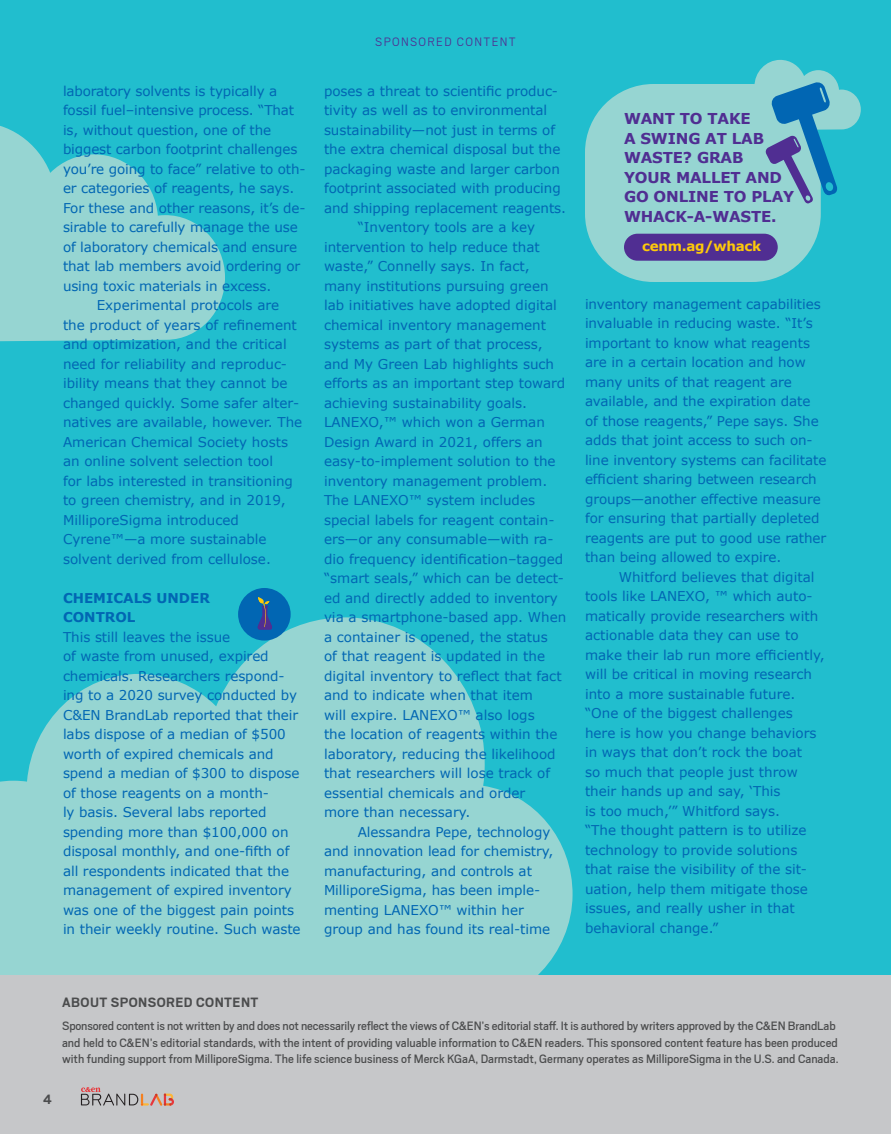
<style>
.page{position:relative;width:891px;height:1134px;background:#21bece}
.page>*{position:absolute;margin:0;border:0;box-sizing:border-box;transform-origin:0 0}
.t1{font:700 15px "Verdana";letter-spacing:-.01em;color:#502e92}
.AboutHead{font:700 15px "Scout";letter-spacing:.03em;color:#4b4c4d}
.t2{font:13.5px/19.5px "Verdana";color:#0166b3}
.Abouttext{font:13.5px/16.5px "Scout";color:#4b4c4d}
.t3{font:700 13.5px "Verdana";color:#0166b3}
.t4{font:300 13.5px "Scout";letter-spacing:.1em;color:#502e92}
.t5{font:700 13.5px "Verdana";letter-spacing:-.02em;color:#feca0a}
</style>
<div class="page">
<svg style="left:0;top:617px;width:573px;height:358px;fill:#96d5d2"></svg>
<svg style="left:0;top:126px;width:225px;height:216px;fill:#96d5d2"></svg>
<div style="left:585px;top:84px;width:236px;height:198px;background:#96d5d2;border-radius:68px"></div>
<div style="left:238px;top:588px;width:53px;height:53px;background:#0166b3;border-radius:50%"></div>
<svg style="left:257px;top:597px;width:15px;height:33px"></svg>
<svg style="left:754px;top:60px;width:107px;height:144px"></svg>
<div style="left:624px;top:234px;width:154px;height:27px;background:#502e92;border-radius:14px"></div>
<div style="left:0;top:975px;width:891px;height:159px;background:#c6c7c9"></div>
<svg style="left:81px;top:1087px;width:93px;height:19px"></svg>
<p class="t2" style="left:63px;top:81px;width:244px">laboratory solvents is typically a fossil fuel–intensive process. “That is, without question, one of the biggest carbon footprint challenges you’re going to face” relative to oth&shy;er categories of reagents, he says.<br>For these and other reasons, it’s de&shy;sirable to carefully manage the use of laboratory chemicals and ensure that lab members avoid ordering or using toxic materials in excess.</p>
<p class="t2" style="left:63px;top:296px;width:241px;text-indent:34px">Experimental protocols are the product of years of refinement and optimization, and the critical need for reliability and reproduc&shy;ibility means that they cannot be changed quickly. Some safer alter&shy;natives are available, however. The American Chemical Society hosts an online solvent selection tool<br>for labs interested in transitioning to green chemistry, and in 2019, MilliporeSigma introduced Cyrene™—a more sustainable solvent derived from cellulose.</p>
<p class="t3" style="left:63px;top:589px;width:148px">CHEMICALS UNDER</p>
<p class="t3" style="left:63px;top:609px;width:74px">CONTROL</p>
<p class="t2" style="left:63px;top:627px;width:239px">This still leaves the issue<br>of waste from unused, expired chemicals. Researchers respond&shy;ing to a 2020 survey conducted by<br>C&amp;EN BrandLab reported that their labs dispose of a median of $500 worth of expired chemicals and spend a median of $300 to dispose of those reagents on a month-<br>ly basis. Several labs reported spending more than $100,000 on disposal monthly, and one-fifth of all respondents indicated that the management of expired inventory was one of the biggest pain points in their weekly routine. Such waste</p>
<p class="t4" style="left:375px;top:33px;width:142px">SPONSORED CONTENT</p>
<p class="t2" style="left:324px;top:81px;width:244px">poses a threat to scientific produc&shy;tivity as well as to environmental sustainability—not just in terms of the extra chemical disposal but the packaging waste and larger carbon footprint associated with producing and shipping replacement reagents.</p>
<p class="t2" style="left:324px;top:218px;width:244px;text-indent:34px">“Inventory tools are a key intervention to help reduce that waste,” Connelly says. In fact, many institutions pursuing green lab initiatives have adopted digital chemical inventory management systems as part of that process, and My Green Lab highlights such efforts as an important step toward achieving sustainability goals.<br>LANEXO,™ which won a German<br>Design Award in 2021, offers an easy-to-implement solution to the inventory management problem.<br>The LANEXO™ system includes special labels for reagent contain&shy;ers—or any consumable—with ra&shy;dio frequency identification–tagged “smart seals,” which can be detect&shy;ed and directly added to inventory via a smartphone-based app. When a container is opened, the status<br>of that reagent is updated in the digital inventory to reflect that fact and to indicate when that item<br>will expire. LANEXO™ also logs<br>the location of reagents within the laboratory, reducing the likelihood that researchers will lose track of essential chemicals and order<br>more than necessary.</p>
<p class="t2" style="left:324px;top:822px;width:231px;text-indent:34px">Alessandra Pepe, technology and innovation lead for chemistry, manufacturing, and controls at<br>MilliporeSigma, has been imple&shy;menting LANEXO™ within her group and has found its real-time</p>
<p class="t1" style="left:624px;top:109px;width:128px">WANT TO TAKE</p>
<p class="t1" style="left:624px;top:128px;width:142px">A SWING AT LAB</p>
<p class="t1" style="left:624px;top:148px;width:121px">WASTE? GRAB</p>
<p class="t1" style="left:624px;top:167px;width:160px">YOUR MALLET AND</p>
<p class="t1" style="left:624px;top:187px;width:172px">GO ONLINE TO PLAY</p>
<p class="t1" style="left:624px;top:206px;width:154px">WHACK-A-WASTE.</p>
<p class="t5" style="left:642px;top:238px;width:121px">cenm.ag/whack</p>
<p class="t2" style="left:585px;top:294px;width:243px">inventory management capabilities invaluable in reducing waste. “It’s important to know what reagents are in a certain location and how many units of that reagent are available, and the expiration date of those reagents,” Pepe says. She adds that joint access to such on&shy;line inventory systems can facilitate efficient sharing between research groups—another effective measure for ensuring that partially depleted reagents are put to good use rather than being allowed to expire.</p>
<p class="t2" style="left:585px;top:567px;width:241px;text-indent:34px">Whitford believes that digital tools like LANEXO, ™ which auto&shy;matically provide researchers with actionable data they can use to make their lab run more efficiently, will be critical in moving research into a more sustainable future. “One of the biggest challenges here is how you change behaviors in ways that don’t rock the boat<br>so much that people just throw their hands up and say, ‘This<br>is too much,’” Whitford says.<br>“The thought pattern is to utilize technology to provide solutions that raise the visibility of the sit&shy;uation, help them mitigate those issues, and really usher in that behavioral change.”</p>
<p class="AboutHead" style="left:62px;top:992px;width:198px">ABOUT SPONSORED CONTENT</p>
<p class="Abouttext" style="left:62px;top:1017px;width:778px">Sponsored content is not written by and does not necessarily reflect the views of C&amp;EN’s editorial staff. It is authored by writers approved by the C&amp;EN BrandLab and held to C&amp;EN’s editorial standards, with the intent of providing valuable information to C&amp;EN readers. This sponsored content feature has been produced with funding support from MilliporeSigma. The life science business of Merck KGaA, Darmstadt, Germany operates as MilliporeSigma in the U.S. and Canada.</p>
<p class="AboutHead" style="left:43px;top:1090px;width:10px">4</p>
</div>
